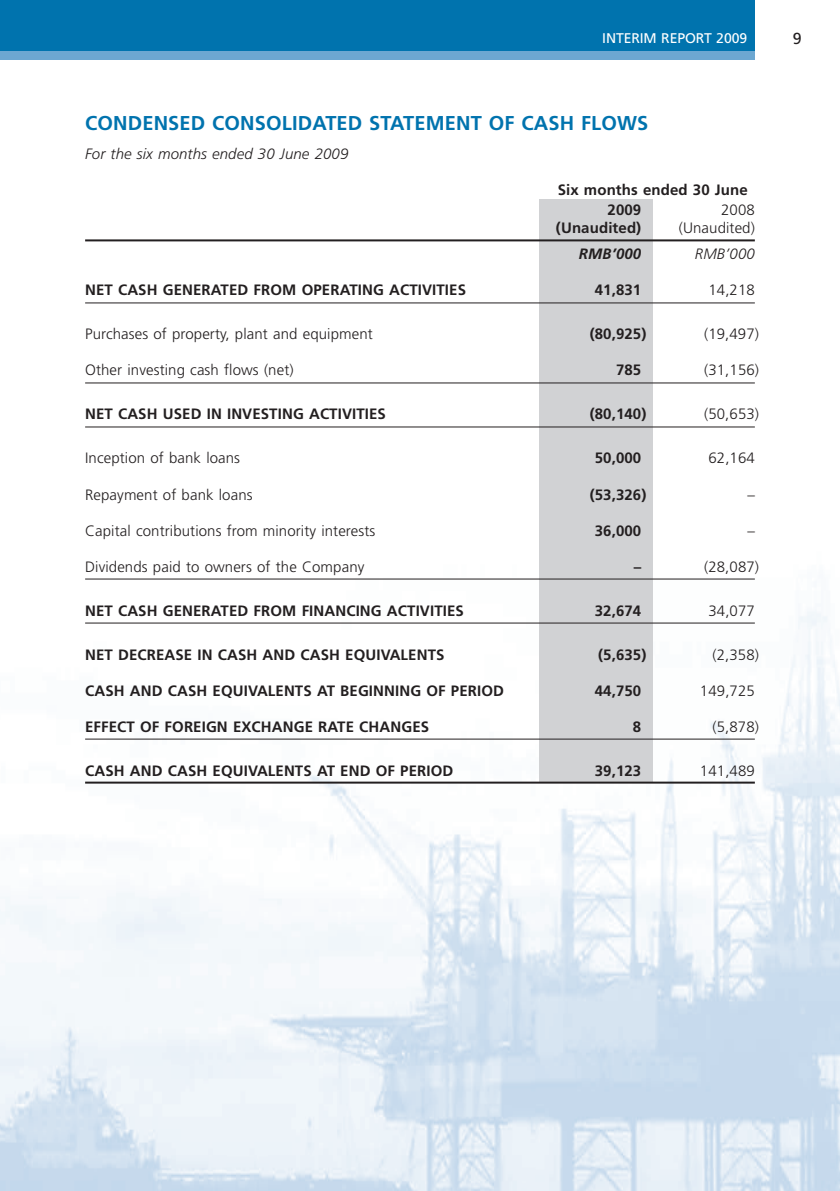
<style>
.page{position:relative;width:840px;height:1191px;background:#fff}
.page>*{position:absolute;margin:0;border:0;box-sizing:border-box;transform-origin:0 0}
.t1{font:700 20px "Frutiger LT Std";letter-spacing:.005em;color:#0073ae}
.t2{font:700 15px/20px "Frutiger LT Std";letter-spacing:.005em;color:#231f20}
.t3{font:300 15px "Frutiger LT Std";letter-spacing:.005em;color:#231f20}
.t4{font:italic 300 15px "Frutiger LT Std";letter-spacing:.005em;color:#231f20}
.t5{font:italic 700 15px "Frutiger LT Std";letter-spacing:.005em;color:#231f20}
.t6{font:14px "Frutiger LT Std";letter-spacing:-.01em;color:#fff}
</style>
<div class="page">
<img style="left:0;top:0;width:839px;height:1191px">
<div style="left:0;top:0;width:754px;height:51px;background:#0073ae"></div>
<div style="left:0;top:51px;width:754px;height:9px;background:#6da7d1"></div>
<div style="left:539px;top:199px;width:113px;height:584px;background:#d1d2d4"></div>
<hr style="left:85px;top:239px;width:669px;height:2px;background:#231f20">
<hr style="left:85px;top:302px;width:669px;height:1px;background:#231f20">
<hr style="left:85px;top:382px;width:669px;height:1px;background:#231f20">
<hr style="left:85px;top:426px;width:669px;height:1px;background:#231f20">
<hr style="left:85px;top:578px;width:669px;height:1px;background:#231f20">
<hr style="left:85px;top:622px;width:669px;height:1px;background:#231f20">
<hr style="left:85px;top:738px;width:669px;height:1px;background:#231f20">
<hr style="left:85px;top:781px;width:669px;height:2px;background:#231f20">
<p class="t6" style="left:602px;top:30px;width:146px">INTERIM REPORT 2009</p>
<h1 class="t1" style="left:85px;top:111px;width:564px">CONDENSED CONSOLIDATED STATEMENT OF CASH FLOWS</h1>
<p class="t4" style="left:85px;top:146px;width:264px">For the six months ended 30 June 2009</p>
<p class="t2" style="left:607px;top:180px;width:142px;text-indent:-50px">Six months ended 30 June<br>2009</p>
<p class="t3" style="left:720px;top:202px;width:35px">2008</p>
<p class="t2" style="left:555px;top:218px;width:87px">(Unaudited)</p>
<p class="t3" style="left:678px;top:220px;width:78px">(Unaudited)</p>
<p class="t5" style="left:578px;top:245px;width:64px">RMB’000</p>
<p class="t4" style="left:694px;top:246px;width:61px">RMB’000</p>
<p class="t2" style="left:85px;top:280px;width:382px">NET CASH GENERATED FROM OPERATING ACTIVITIES</p>
<p class="t2" style="left:594px;top:280px;width:48px">41,831</p>
<p class="t3" style="left:708px;top:282px;width:48px">14,218</p>
<p class="t3" style="left:85px;top:326px;width:289px">Purchases of property, plant and equipment</p>
<p class="t2" style="left:589px;top:324px;width:58px">(80,925)</p>
<p class="t3" style="left:703px;top:326px;width:56px">(19,497)</p>
<p class="t3" style="left:85px;top:362px;width:210px">Other investing cash flows (net)</p>
<p class="t2" style="left:615px;top:360px;width:27px">785</p>
<p class="t3" style="left:703px;top:362px;width:56px">(31,156)</p>
<p class="t2" style="left:85px;top:404px;width:302px">NET CASH USED IN INVESTING ACTIVITIES</p>
<p class="t2" style="left:589px;top:404px;width:58px">(80,140)</p>
<p class="t3" style="left:703px;top:406px;width:56px">(50,653)</p>
<p class="t3" style="left:85px;top:450px;width:156px">Inception of bank loans</p>
<p class="t2" style="left:594px;top:448px;width:48px">50,000</p>
<p class="t3" style="left:708px;top:450px;width:48px">62,164</p>
<p class="t3" style="left:85px;top:486px;width:169px">Repayment of bank loans</p>
<p class="t2" style="left:589px;top:484px;width:58px">(53,326)</p>
<p class="t3" style="left:747px;top:486px;width:9px">–</p>
<p class="t3" style="left:85px;top:522px;width:291px">Capital contributions from minority interests</p>
<p class="t2" style="left:594px;top:520px;width:48px">36,000</p>
<p class="t3" style="left:747px;top:522px;width:9px">–</p>
<p class="t3" style="left:85px;top:558px;width:281px">Dividends paid to owners of the Company</p>
<p class="t2" style="left:633px;top:556px;width:9px">–</p>
<p class="t3" style="left:703px;top:558px;width:56px">(28,087)</p>
<p class="t2" style="left:85px;top:600px;width:380px">NET CASH GENERATED FROM FINANCING ACTIVITIES</p>
<p class="t2" style="left:594px;top:600px;width:48px">32,674</p>
<p class="t3" style="left:708px;top:602px;width:48px">34,077</p>
<p class="t2" style="left:85px;top:644px;width:360px">NET DECREASE IN CASH AND CASH EQUIVALENTS</p>
<p class="t2" style="left:598px;top:644px;width:50px">(5,635)</p>
<p class="t3" style="left:712px;top:646px;width:48px">(2,358)</p>
<p class="t2" style="left:85px;top:680px;width:420px">CASH AND CASH EQUIVALENTS AT BEGINNING OF PERIOD</p>
<p class="t2" style="left:594px;top:680px;width:48px">44,750</p>
<p class="t3" style="left:699px;top:682px;width:56px">149,725</p>
<p class="t2" style="left:85px;top:716px;width:345px">EFFECT OF FOREIGN EXCHANGE RATE CHANGES</p>
<p class="t2" style="left:632px;top:716px;width:10px">8</p>
<p class="t3" style="left:712px;top:718px;width:48px">(5,878)</p>
<p class="t2" style="left:85px;top:760px;width:369px">CASH AND CASH EQUIVALENTS AT END OF PERIOD</p>
<p class="t2" style="left:594px;top:760px;width:48px">39,123</p>
<p class="t3" style="left:699px;top:762px;width:56px">141,489</p>
</div>
